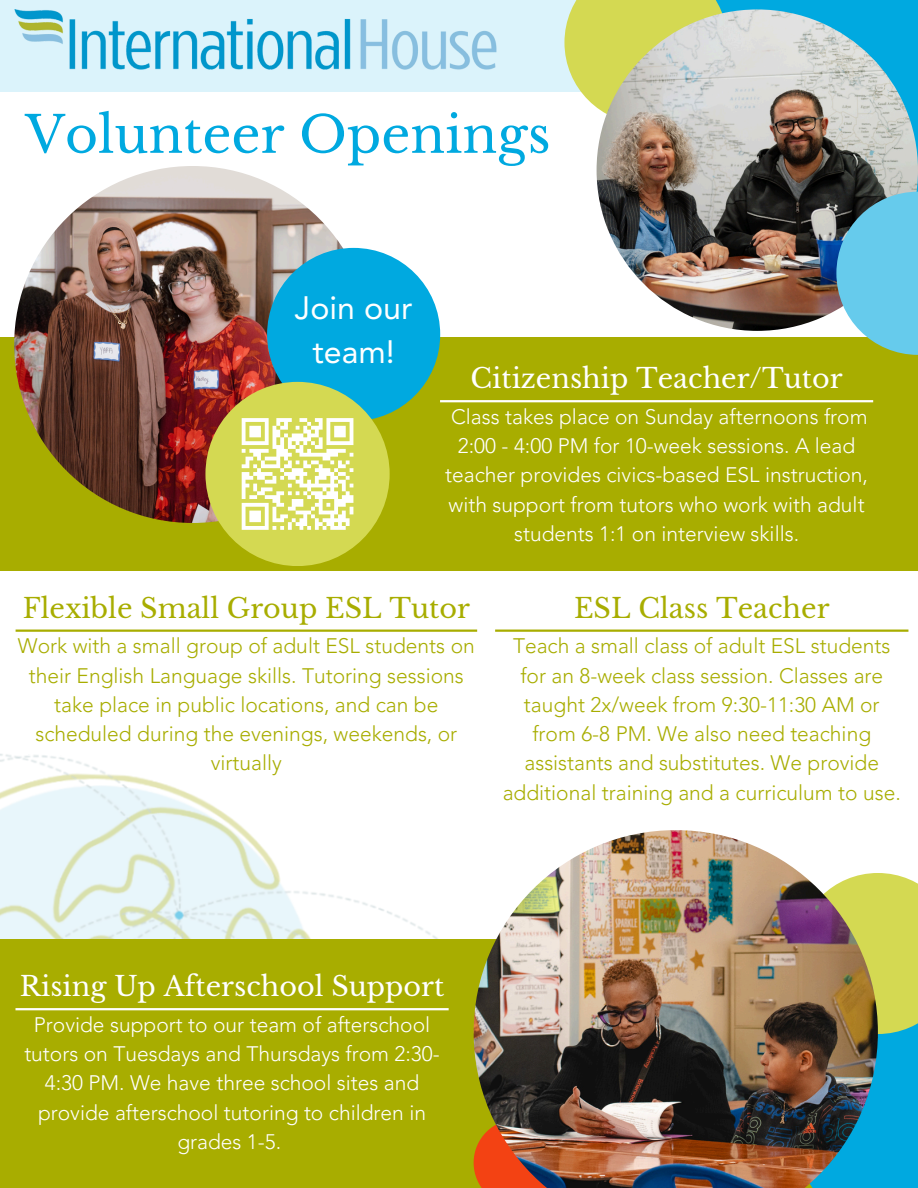
<style>
.page{position:relative;width:918px;height:1188px;background:#fff}
.page>*{position:absolute;margin:0;border:0;box-sizing:border-box;transform-origin:0 0}
.t1{font:50.55px "Libre Baskerville";color:#00a9e0}
.t2{font:32.1px/43.7px "Avenir LT Std";color:#fff;text-align:center}
.t3{font:27px "Libre Baskerville";color:#fff}
.t4{font:27px "Libre Baskerville";color:#a8ad00}
.t5{font:300 21px/29.2px "Avenir LT Pro";color:#a8ad00;text-align:center}
.t6{font:300 21px/29.2px "Avenir LT Pro";color:#fff;text-align:center}
</style>
<div class="page">
<div style="left:0;top:337px;width:918px;height:233px;background:#a8ad00"></div>
<div style="left:0;top:0;width:918px;height:92px;background:#dbf3fb"></div>
<img style="left:14px;top:9px;width:483px;height:61px">
<div style="left:702px;top:0;width:216px;height:218px;background:#00a9e0"></div>
<svg style="left:564px;top:0;width:158px;height:124px;background:#d7dd6b"></svg>
<img style="left:597px;top:9px;width:321px;height:322px;border-radius:50%">
<img style="left:14px;top:166px;width:357px;height:357px;border-radius:50%">
<div style="left:267px;top:248px;width:173px;height:173px;background:#00a9e0;border-radius:50%"></div>
<hr style="left:440px;top:400px;width:433px;height:2px;background:#fff">
<img style="left:0;top:754px;width:438px;height:185px">
<div style="left:0;top:939px;width:918px;height:249px;background:#a8ad00"></div>
<hr style="left:495px;top:630px;width:413px;height:2px;background:#a8ad00">
<hr style="left:16px;top:630px;width:461px;height:2px;background:#a8ad00">
<hr style="left:16px;top:1008px;width:433px;height:2px;background:#fff">
<div style="left:791px;top:1000px;width:127px;height:188px;background:#00a9e0"></div>
<div style="left:878px;top:873px;width:40px;height:161px;background:#d4d952"></div>
<img style="left:474px;top:830px;width:404px;height:358px">
<svg style="left:836px;top:192px;width:82px;height:163px;background:#69b9c8"></svg>
<div style="left:205px;top:382px;width:185px;height:184px;background:#d4d952;border-radius:50%"></div>
<svg style="left:241px;top:418px;width:113px;height:112px"></svg>
<p class="t1" style="left:25px;top:104px;width:527px">Volunteer Openings</p>
<h1 class="t2" style="left:295px;top:289px;width:119px">Join our team!</h1>
<p class="t3" style="left:471px;top:362px;width:373px">Citizenship Teacher/Tutor</p>
<h2 class="t6" style="left:445px;top:404px;width:424px">Class takes place on Sunday afternoons from 2:00 - 4:00 PM for 10-week sessions. A lead teacher provides civics-based ESL instruction, with support from tutors who work with adult students 1:1 on interview skills.</h2>
<h3 class="t4" style="left:23px;top:591px;width:449px">Flexible Small Group ESL Tutor</h3>
<p class="t5" style="left:18px;top:633px;width:458px">Work with a small group of adult ESL students on their English Language skills. Tutoring sessions take place in public locations, and can be scheduled during the evenings, weekends, or virtually</p>
<p class="t4" style="left:574px;top:591px;width:257px">ESL Class Teacher</p>
<h3 class="t5" style="left:513px;top:633px;width:379px">Teach a small class of adult ESL students</h3>
<p class="t5" style="left:520px;top:663px;width:364px">for an 8-week class session. Classes are</p>
<p class="t5" style="left:524px;top:692px;width:357px">taught 2x/week from 9:30-11:30 AM or</p>
<h3 class="t5" style="left:532px;top:721px;width:340px">from 6-8 PM. We also need teaching</h3>
<p class="t5" style="left:525px;top:750px;width:356px">assistants and substitutes. We provide</p>
<p class="t5" style="left:503px;top:780px;width:400px">additional training and a curriculum to use.</p>
<p class="t3" style="left:20px;top:970px;width:426px">Rising Up Afterschool Support</p>
<p class="t6" style="left:24px;top:1012px;width:417px">Provide support to our team of afterschool tutors on Tuesdays and Thursdays from 2:30- 4:30 PM. We have three school sites and provide afterschool tutoring to children in grades 1-5.</p>
</div>
